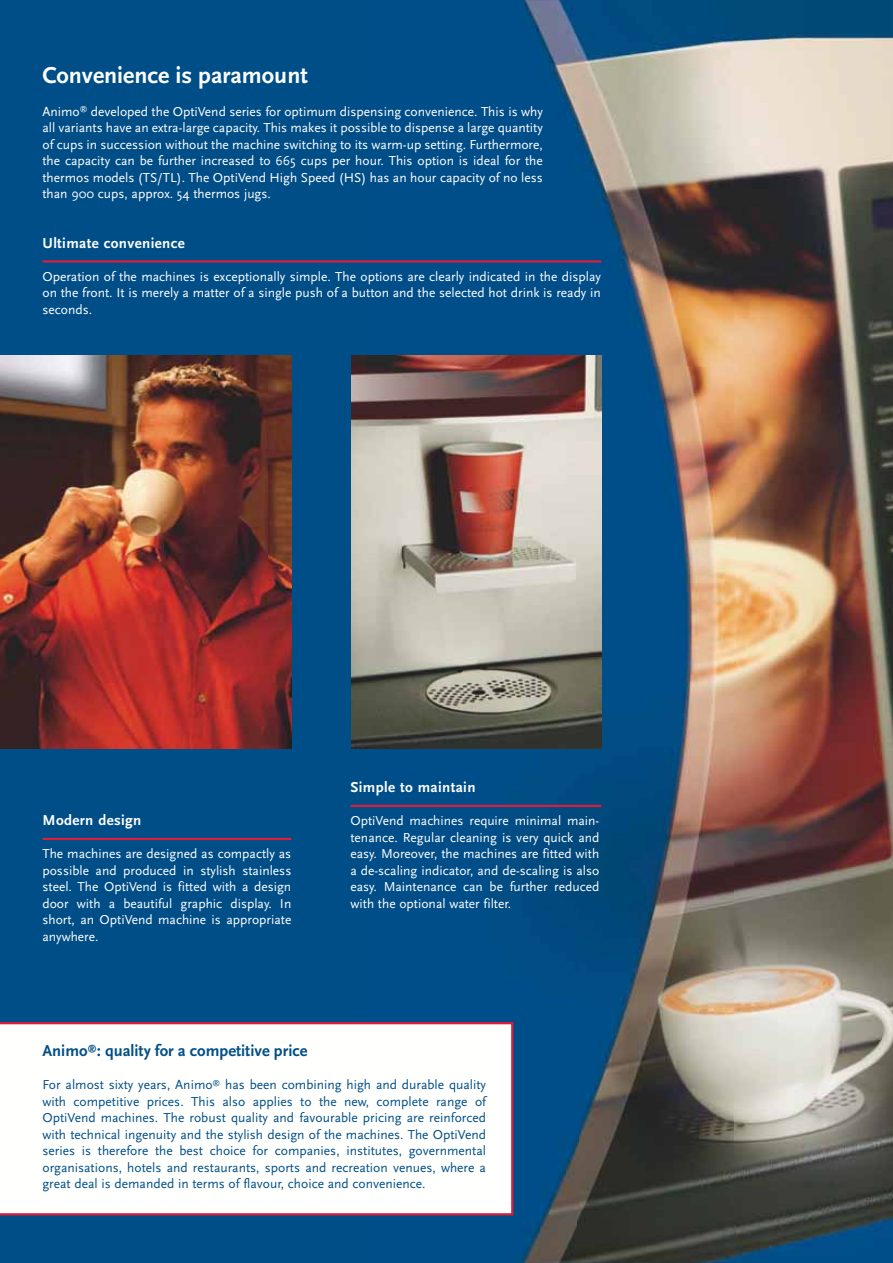
<style>
.page{position:relative;width:893px;height:1263px;background:#fff}
.page>*{position:absolute;margin:0;border:0;box-sizing:border-box;transform-origin:0 0}
.t1{font:700 24px "Scala Sans";color:#fffffe}
.t2{font:700 16.5px "Scala Sans";color:#004f87}
.t3{font:700 15px "Scala Sans";letter-spacing:.025em;color:#fffffe}
.t4{font:13.5px/16.5px "Scala Sans";color:#fffffe;text-align:justify}
.t5{font:13.5px/16.5px "Scala Sans";color:#004f87;text-align:justify}
</style>
<div class="page">
<img style="left:0;top:0;width:735px;height:368px">
<img style="left:735px;top:0;width:158px;height:1263px">
<div style="left:0;top:748px;width:52px;height:515px;background:#004e87"></div>
<div style="left:263px;top:368px;width:104px;height:895px;background:#004e88"></div>
<img style="left:578px;top:368px;width:157px;height:895px">
<div style="left:52px;top:748px;width:211px;height:515px;background:#004e88"></div>
<img style="left:367px;top:748px;width:211px;height:515px">
<svg style="left:0;top:1022px;width:513px;height:193px"></svg>
<img style="left:351px;top:355px;width:250px;height:393px">
<hr style="left:42px;top:260px;width:559px;height:3px;background:#d91e3b">
<hr style="left:350px;top:805px;width:251px;height:2px;background:#d91e3b">
<hr style="left:42px;top:838px;width:249px;height:2px;background:#d91e3b">
<img style="left:0;top:355px;width:291px;height:393px">
<h1 class="t1" style="left:42px;top:65px;width:267px">Convenience is paramount</h1>
<p class="t4" style="left:42px;top:104px;width:502px">Animo<sup>®</sup> developed the OptiVend series for optimum dispensing convenience. This is why all variants have an extra-large capacity. This makes it possible to dispense a large quantity of cups in succession without the machine switching to its warm-up setting. Furthermore, the capacity can be further increased to 665 cups per hour. This option is ideal for the thermos models (TS/TL). The OptiVend High Speed (HS) has an hour capacity of no less than 900 cups, approx. 54 thermos jugs.</p>
<p class="t3" style="left:42px;top:237px;width:144px">Ultimate convenience</p>
<p class="t4" style="left:42px;top:269px;width:560px">Operation of the machines is exceptionally simple. The options are clearly indicated in the display on the front. It is merely a matter of a single push of a button and the selected hot drink is ready in seconds.</p>
<p class="t3" style="left:42px;top:814px;width:100px">Modern design</p>
<p class="t4" style="left:42px;top:847px;width:250px">The machines are designed as compactly as possible and produced in stylish stainless steel. The OptiVend is fitted with a design door with a beautiful graphic display. In short, an OptiVend machine is appropriate anywhere.</p>
<p class="t3" style="left:350px;top:781px;width:127px">Simple to maintain</p>
<p class="t4" style="left:350px;top:814px;width:250px">OptiVend machines require minimal main&shy;tenance. Regular cleaning is very quick and easy. Moreover, the machines are fitted with a de-scaling indicator, and de-scaling is also easy. Maintenance can be further reduced with the optional water filter.</p>
<p class="t2" style="left:42px;top:1044px;width:266px">Animo<sup>®</sup>: quality for a competitive price</p>
<p class="t5" style="left:42px;top:1078px;width:445px">For almost sixty years, Animo<sup>®</sup> has been combining high and durable quality with competitive prices. This also applies to the new, complete range of OptiVend machines. The robust quality and favourable pricing are reinforced with technical ingenuity and the stylish design of the machines. The OptiVend series is therefore the best choice for companies, institutes, governmental organisations, hotels and restaurants, sports and recreation venues, where a great deal is demanded in terms of flavour, choice and convenience.</p>
</div>
